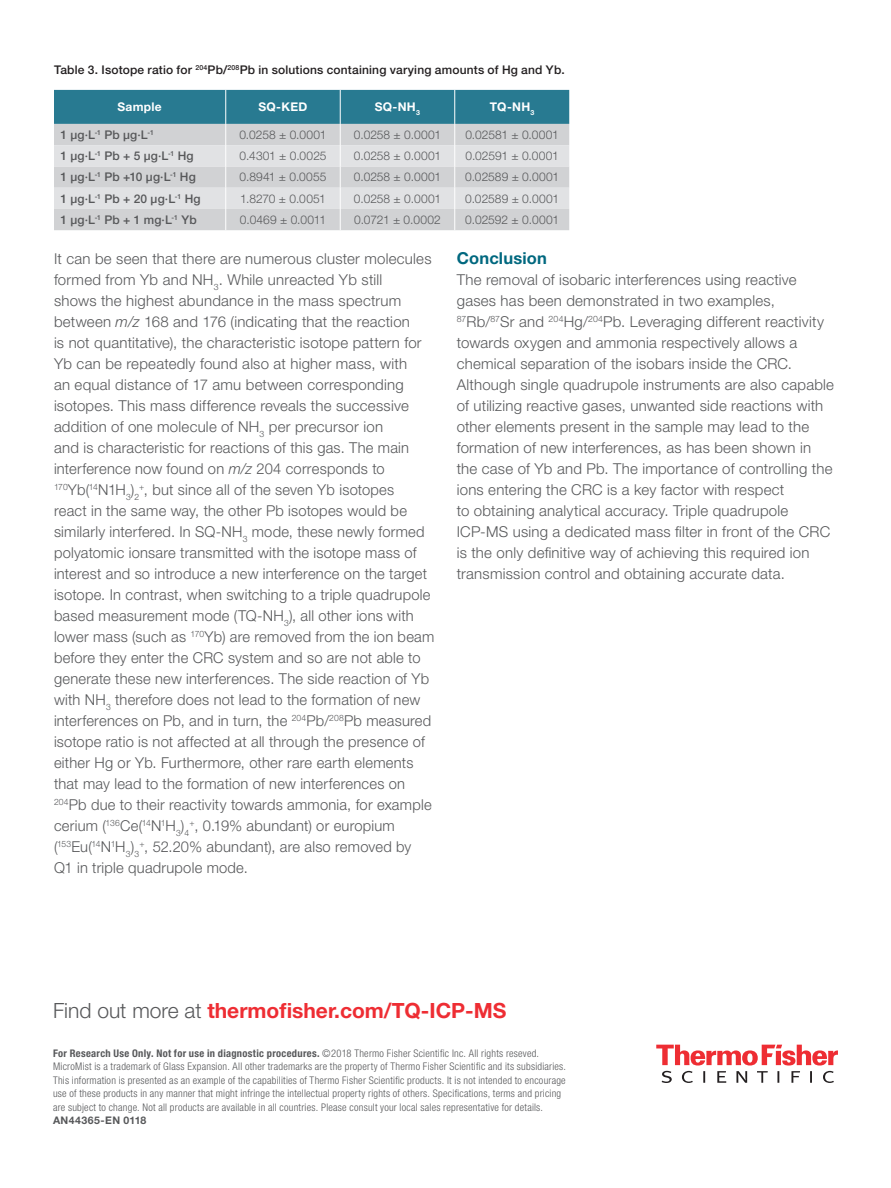
<style>
.page{position:relative;width:891px;height:1188px;background:#fff}
.page>*{position:absolute;margin:0;border:0;box-sizing:border-box;transform-origin:0 0}
.t1{font:700 21px "Helvetica Neue LT Std";color:#ee2d33}
.t2{font:700 16.5px "Helvetica Neue LT Std";letter-spacing:.01em;color:#00687f}
.t3{font:300 15px/21px "Helvetica Neue LT Std";letter-spacing:.015em;color:#57585a}
.t4{font:300 12px "Helvetica Neue LT Std";letter-spacing:.005em;color:#57585a}
.t5{font:500 12px "Helvetica Neue LT Std";letter-spacing:.015em;color:#57585a}
.t6{font:500 12px "Helvetica Neue LT Std";letter-spacing:.015em;color:#231f20}
.t7{font:700 12px "Helvetica Neue LT Std";letter-spacing:.025em;color:#fff}
.t8{font:300 condensed 10.5px/13.5px "Helvetica Neue LT Std";letter-spacing:.025em;color:#57585a}
.t9{font:700 10.5px "Helvetica Neue LT Std";letter-spacing:.04em;color:#57585a}
.t10{font:300 8.7px "Helvetica Neue LT Std";letter-spacing:-.04em;color:#57585a}
.s1{font-style:italic}
.s2{font-size:15px}
.s3{font-weight:300;color:#57585a}
.s4{font-weight:700}
</style>
<div class="page">
<svg style="left:656px;top:1045px;width:182px;height:38px"></svg>
<svg style="left:54px;top:90px;width:515px;height:140px;background:#adc2c9"></svg>
<p class="t6" style="left:54px;top:63px;width:512px">Table 3. Isotope ratio for <sup>204</sup>Pb/<sup>208</sup>Pb in solutions containing varying amounts of Hg and Yb.</p>
<p class="t7" style="left:118px;top:99px;width:46px">Sample</p>
<p class="t7" style="left:259px;top:99px;width:50px">SQ-KED</p>
<p class="t7" style="left:375px;top:99px;width:47px">SQ-NH<sub>3</sub></p>
<p class="t7" style="left:490px;top:99px;width:46px">TQ-NH<sub>3</sub></p>
<p class="t5" style="left:60px;top:127px;width:95px">1 µg·L<sup>-1</sup> Pb µg·L<sup>-1</sup></p>
<p class="t4" style="left:239px;top:127px;width:89px">0.0258 ± 0.0001</p>
<p class="t4" style="left:354px;top:127px;width:89px">0.0258 ± 0.0001</p>
<p class="t4" style="left:465px;top:127px;width:95px">0.02581 ± 0.0001</p>
<p class="t5" style="left:60px;top:149px;width:135px">1 µg·L<sup>-1</sup> Pb + 5 µg·L<sup>-1</sup> Hg</p>
<p class="t4" style="left:239px;top:148px;width:89px">0.4301 ± 0.0025</p>
<p class="t4" style="left:354px;top:148px;width:89px">0.0258 ± 0.0001</p>
<p class="t4" style="left:465px;top:148px;width:95px">0.02591 ± 0.0001</p>
<p class="t5" style="left:60px;top:170px;width:137px">1 µg·L<sup>-1</sup> Pb +10 µg·L<sup>-1</sup> Hg</p>
<p class="t4" style="left:239px;top:170px;width:89px">0.8941 ± 0.0055</p>
<p class="t4" style="left:354px;top:170px;width:89px">0.0258 ± 0.0001</p>
<p class="t4" style="left:465px;top:170px;width:96px">0.02589 ± 0.0001</p>
<p class="t5" style="left:60px;top:191px;width:142px">1 µg·L<sup>-1</sup> Pb + 20 µg·L<sup>-1</sup> Hg</p>
<p class="t4" style="left:240px;top:191px;width:87px">1.8270 ± 0.0051</p>
<p class="t4" style="left:354px;top:191px;width:89px">0.0258 ± 0.0001</p>
<p class="t4" style="left:465px;top:191px;width:96px">0.02589 ± 0.0001</p>
<p class="t5" style="left:60px;top:212px;width:138px">1 µg·L<sup>-1</sup> Pb + 1 mg·L<sup>-1</sup> Yb</p>
<p class="t4" style="left:240px;top:212px;width:88px">0.0469 ± 0.0011</p>
<p class="t4" style="left:354px;top:212px;width:88px">0.0721 ± 0.0002</p>
<p class="t4" style="left:465px;top:212px;width:95px">0.02592 ± 0.0001</p>
<p class="t3" style="left:54px;top:248px;width:379px">It can be seen that there are numerous cluster molecules formed from Yb and NH<sub>3</sub>. While unreacted Yb still<br>shows the highest abundance in the mass spectrum between <span class="s1">m/z</span> 168 and 176 (indicating that the reaction<br>is not quantitative), the characteristic isotope pattern for Yb can be repeatedly found also at higher mass, with<br>an equal distance of 17 amu between corresponding isotopes. This mass difference reveals the successive addition of one molecule of NH<sub>3</sub> per precursor ion<br>and is characteristic for reactions of this gas. The main interference now found on <span class="s1">m/z</span> 204 corresponds to</p>
<p class="t10" style="left:54px;top:482px;width:87px">170<span class="s2">Yb(</span>14<span class="s2">N1H</span>3<span class="s2">)</span>2</p>
<p class="t3" style="left:54px;top:479px;width:382px;text-indent:85px"><sup>+</sup>, but since all of the seven Yb isotopes<br>react in the same way, the other Pb isotopes would be similarly interfered. In SQ-NH<sub>3</sub> mode, these newly formed polyatomic ionsare transmitted with the isotope mass of interest and so introduce a new interference on the target isotope. In contrast, when switching to a triple quadrupole based measurement mode (TQ-NH<sub>3</sub>), all other ions with lower mass (such as <sup>170</sup>Yb) are removed from the ion beam before they enter the CRC system and so are not able to generate these new interferences. The side reaction of Yb with NH<sub>3</sub> therefore does not lead to the formation of new interferences on Pb, and in turn, the <sup>204</sup>Pb/<sup>208</sup>Pb measured isotope ratio is not affected at all through the presence of either Hg or Yb. Furthermore, other rare earth elements that may lead to the formation of new interferences on <sup>204</sup>Pb due to their reactivity towards ammonia, for example cerium (<sup>136</sup>Ce(<sup>14</sup>N<sup>1</sup>H<sub>3</sub>)<sub>4</sub><sup>+</sup>, 0.19% abundant) or europium</p>
<p class="t10" style="left:54px;top:839px;width:87px"><span class="s2">(</span>153<span class="s2">Eu(</span>14<span class="s2">N</span>1<span class="s2">H</span>3<span class="s2">)</span>3</p>
<p class="t3" style="left:54px;top:836px;width:359px;text-indent:85px"><sup>+</sup>, 52.20% abundant), are also removed by<br>Q1 in triple quadrupole mode.</p>
<p class="t2" style="left:457px;top:248px;width:92px">Conclusion</p>
<p class="t3" style="left:457px;top:269px;width:379px">The removal of isobaric interferences using reactive gases has been demonstrated in two examples, <sup>87</sup>Rb/<sup>87</sup>Sr and <sup>204</sup>Hg/<sup>204</sup>Pb. Leveraging different reactivity towards oxygen and ammonia respectively allows a chemical separation of the isobars inside the CRC.<br>Although single quadrupole instruments are also capable of utilizing reactive gases, unwanted side reactions with other elements present in the sample may lead to the formation of new interferences, as has been shown in the case of Yb and Pb. The importance of controlling the ions entering the CRC is a key factor with respect<br>to obtaining analytical accuracy. Triple quadrupole ICP-MS using a dedicated mass filter in front of the CRC is the only definitive way of achieving this required ion transmission control and obtaining accurate data.</p>
<h1 class="t1" style="left:53px;top:997px;width:455px"><span class="s3">Find out more at</span> thermofisher.com/TQ-ICP-MS</h1>
<p class="t8" style="left:53px;top:1046px;width:515px"><span class="s4">For Research Use Only. Not for use in diagnostic procedures.</span> ©2018 Thermo Fisher Scientific Inc. All rights reseved.<br>MicroMist is a trademark of Glass Expansion. All other trademarks are the property of Thermo Fisher Scientific and its subsidiaries.<br>This information is presented as an example of the capabilities of Thermo Fisher Scientific products. It is not intended to encourage use of these products in any manner that might infringe the intellectual property rights of others. Specifications, terms and pricing are subject to change. Not all products are available in all countries. Please consult your local sales representative for details.</p>
<p class="t9" style="left:53px;top:1114px;width:95px">AN44365-EN 0118</p>
</div>
